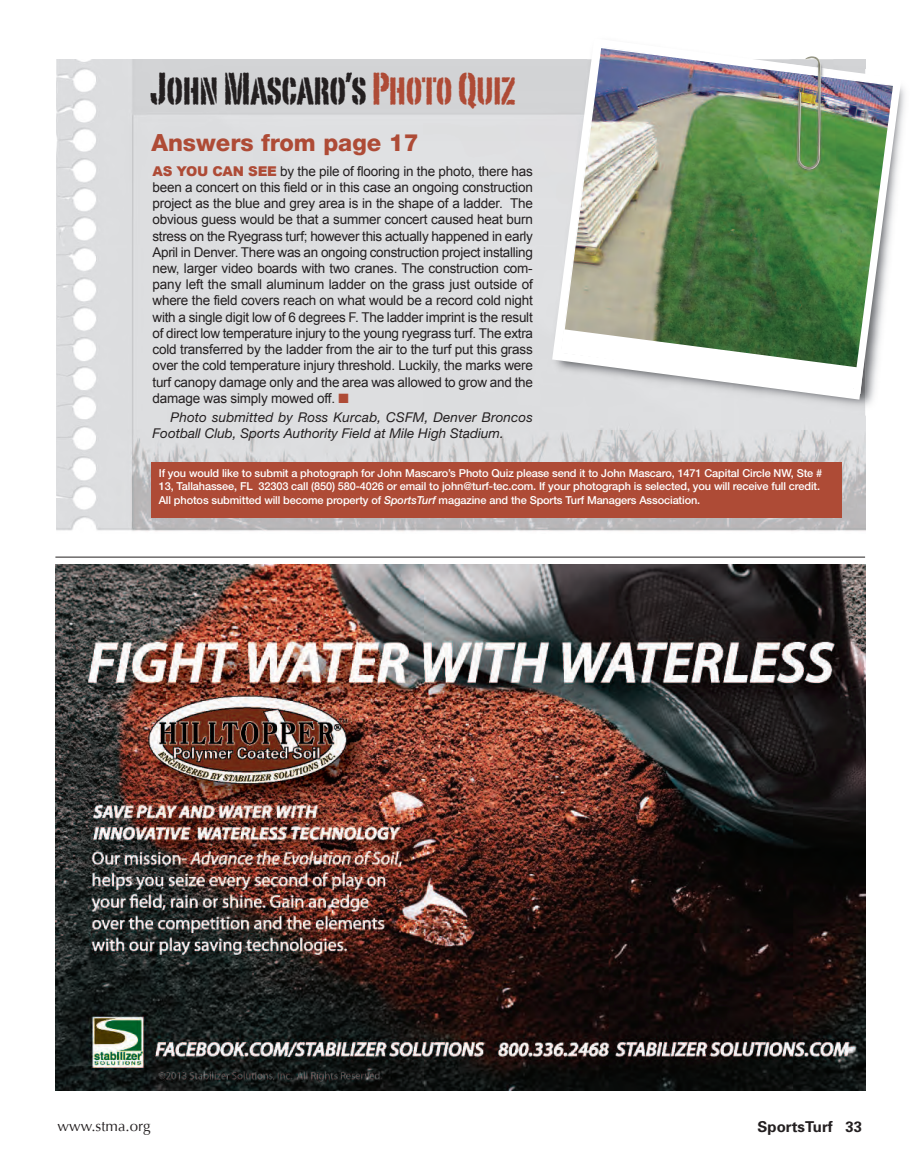
<style>
.page{position:relative;width:918px;height:1175px;background:#fff}
.page>*{position:absolute;margin:0;border:0;box-sizing:border-box;transform-origin:0 0}
.t1{font:43.65px "Portago ITCTT";letter-spacing:-.01em;color:#231f20}
.t2{font:800 23.7px "Helvetica Neue";color:#ae4b36}
.t3{font:15px "Optima";color:#231f20}
.t4{font:700 15px "Univers";color:#231f20}
.t5{font:13.5px/16.2px "Arial";letter-spacing:-.015em;color:#231f20;text-align:justify}
.t6{font:italic 13.5px/16.2px "Helvetica Neue";color:#231f20}
.t7{font:500 10.95px/13.2px "Helvetica Neue";letter-spacing:-.01em;color:#fff}
.s1{color:#ae4b36}
.s2{font-weight:900;color:#ae4b36}
.s3{font-style:italic}
</style>
<div class="page">
<img style="left:56px;top:59px;width:809px;height:472px">
<div style="left:546px;top:59px;width:319px;height:356px;background:#dfe0e2"></div>
<svg style="left:548px;top:59px;width:357px;height:345px"></svg>
<img style="left:565px;top:48px;width:328px;height:319px">
<hr style="left:55px;top:557px;width:810px;height:1px;background:#231f20">
<div style="left:151px;top:462px;width:691px;height:55px;background:#ae4b36"></div>
<img style="left:793px;top:58px;width:40px;height:1px">
<img style="left:782px;top:59px;width:52px;height:19px">
<img style="left:782px;top:63px;width:52px;height:14px">
<img style="left:783px;top:72px;width:54px;height:108px">
<img style="left:811px;top:88px;width:10px;height:76px">
<img style="left:811px;top:56px;width:10px;height:32px">
<img style="left:55px;top:564px;width:810px;height:526px">
<p class="t1" style="left:150px;top:61px;width:367px">John Mascaro’s <span class="s1">Photo Quiz</span></p>
<p class="t2" style="left:151px;top:134px;width:269px">Answers from page 17</p>
<p class="t5" style="left:153px;top:163px;width:382px"><span class="s2">AS YOU CAN SEE</span> by the pile of flooring in the photo, there has been a concert on this field or in this case an ongoing construction project as the blue and grey area is in the shape of a ladder. The obvious guess would be that a summer concert caused heat burn stress on the Ryegrass turf; however this actually happened in early April in Denver. There was an ongoing construction project installing new, larger video boards with two cranes. The construction com&shy;pany left the small aluminum ladder on the grass just outside of where the field covers reach on what would be a record cold night with a single digit low of 6 degrees F. The ladder imprint is the result of direct low temperature injury to the young ryegrass turf. The extra cold transferred by the ladder from the air to the turf put this grass over the cold temperature injury threshold. Luckily, the marks were turf canopy damage only and the area was allowed to grow and the damage was simply mowed off. <span class="s1">■</span></p>
<p class="t6" style="left:153px;top:410px;width:382px;text-indent:18px">Photo submitted by Ross Kurcab, CSFM, Denver Broncos<br>Football Club, Sports Authority Field at Mile High Stadium.</p>
<p class="t7" style="left:159px;top:468px;width:665px">If you would like to submit a photograph for John Mascaro’s Photo Quiz please send it to John Mascaro, 1471 Capital Circle NW, Ste #<br>13, Tallahassee, FL 32303 call (850) 580-4026 or email to john@turf-tec.com. If your photograph is selected, you will receive full credit.<br>All photos submitted will become property of <span class="s3">SportsTurf</span> magazine and the Sports Turf Managers Association.</p>
<p class="t3" style="left:57px;top:1116px;width:95px">www.stma.org</p>
<p class="t4" style="left:758px;top:1121px;width:106px">SportsTurf 33</p>
</div>
